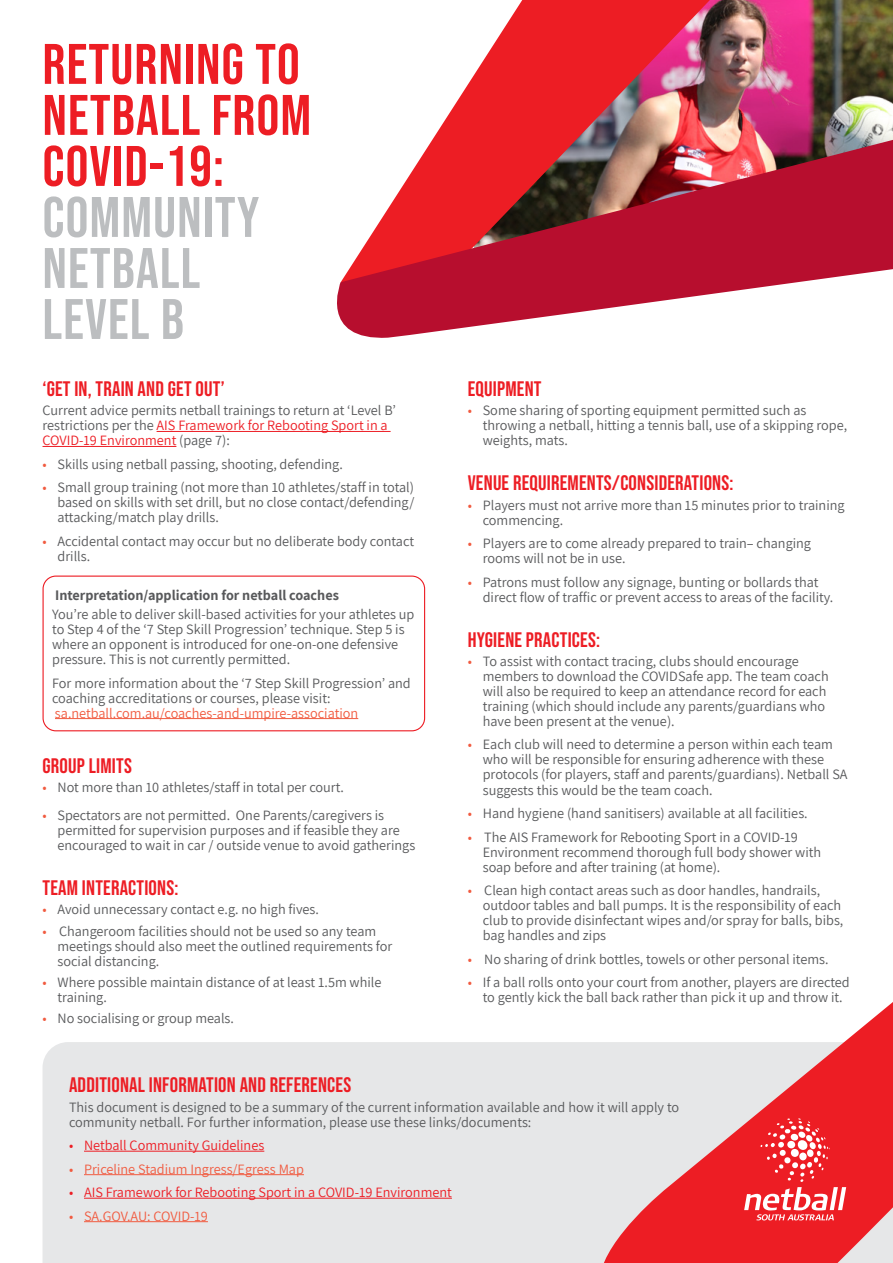
<style>
.page{position:relative;width:893px;height:1263px;background:#fff}
.page>*{position:absolute;margin:0;border:0;box-sizing:border-box;transform-origin:0 0}
.t1{font:57px/51px "Bebas Neue";letter-spacing:.02em;color:#ed1d24}
.t2{font:57px/51px "Bebas Neue";letter-spacing:.02em;color:#bcbec0}
.t3{font:21px "Bebas Neue";letter-spacing:.01em;color:#ed1d24}
.t4{font:14.25px/15px "Assistant";color:#58595b}
.t5{font:14.25px "Assistant";color:#f15b40}
.t6{font:14.25px "Assistant";color:#ed1d24}
.t7{font:700 14.25px "Assistant";color:#58595b}
.s1{color:#ed1d24}
.s2{color:#f15b40}
</style>
<div class="page">
<div style="left:43px;top:1042px;width:543px;height:221px;background:#e6e7e8"></div>
<img style="left:462px;top:0;width:431px;height:94px">
<svg style="left:337px;top:94px;width:556px;height:244px"></svg>
<svg style="left:586px;top:1002px;width:307px;height:261px"></svg>
<hr style="left:157px;top:431px;width:234px;height:1px;background:#ed1d24">
<hr style="left:43px;top:446px;width:133px;height:1px;background:#ed1d24">
<hr style="left:84px;top:1151px;width:180px;height:1px;background:#ed1d24">
<hr style="left:84px;top:1174px;width:220px;height:1px;background:#f15b40">
<hr style="left:84px;top:1198px;width:368px;height:1px;background:#ed1d24">
<hr style="left:84px;top:1221px;width:124px;height:1px;background:#f15b40">
<svg style="left:744px;top:1118px;width:102px;height:102px;background:#f04a50"></svg>
<hr style="left:55px;top:718px;width:303px;height:1px;background:#f15b40">
<div style="left:43px;top:575px;width:382px;height:156px;border:1px solid #ed1d24;border-radius:13px"></div>
<h1 class="t1" style="left:43px;top:38px;width:270px">RETURNING TO<br>NETBALL FROM<br>COVID-19:</h1>
<h1 class="t2" style="left:43px;top:191px;width:218px">COMMUNITY<br>NETBALL<br>LEVEL B</h1>
<h2 class="t3" style="left:43px;top:377px;width:184px">‘GET IN, TRAIN AND GET OUT’</h2>
<p class="t4" style="left:43px;top:402px;width:355px">Current advice permits netball trainings to return at ‘Level B’ restrictions per the <span class="s1">AIS Framework for Rebooting Sport in a<br>COVID-19 Environment</span> (page 7):</p>
<p class="t4" style="left:43px;top:456px;width:302px"><span class="s2">•</span> Skills using netball passing, shooting, defending.</p>
<p class="t4" style="left:58px;top:479px;width:358px;text-align:justify;text-indent:-15px"><span class="s2">•</span> Small group training (not more than 10 athletes/staff in total) based on skills with set drill, but no close contact/defending/ attacking/match play drills.</p>
<p class="t4" style="left:58px;top:533px;width:358px;text-indent:-15px"><span class="s2">•</span> Accidental contact may occur but no deliberate body contact drills.</p>
<p class="t7" style="left:55px;top:585px;width:285px">Interpretation/application for netball coaches</p>
<p class="t4" style="left:52px;top:606px;width:364px">You’re able to deliver skill-based activities for your athletes up to Step 4 of the ‘7 Step Skill Progression’ technique. Step 5 is where an opponent is introduced for one-on-one defensive pressure. This is not currently permitted.</p>
<p class="t4" style="left:52px;top:674px;width:360px">For more information about the ‘7 Step Skill Progression’ and coaching accreditations or courses, please visit:</p>
<p class="t5" style="left:55px;top:703px;width:305px">sa.netball.com.au/coaches-and-umpire-association</p>
<h2 class="t3" style="left:43px;top:754px;width:91px">GROUP LIMITS</h2>
<p class="t4" style="left:43px;top:779px;width:303px"><span class="s2">•</span> Not more than 10 athletes/staff in total per court.</p>
<p class="t4" style="left:58px;top:807px;width:359px;text-indent:-15px"><span class="s2">•</span> Spectators are not permitted. One Parents/caregivers is permitted for supervision purposes and if feasible they are encouraged to wait in car / outside venue to avoid gatherings</p>
<h2 class="t3" style="left:43px;top:876px;width:137px">TEAM INTERACTIONS:</h2>
<p class="t4" style="left:43px;top:901px;width:278px"><span class="s2">•</span> Avoid unnecessary contact e.g. no high fives.</p>
<p class="t4" style="left:58px;top:923px;width:336px;text-indent:-15px"><span class="s2">•</span> Changeroom facilities should not be used so any team meetings should also meet the outlined requirements for social distancing.</p>
<p class="t4" style="left:58px;top:974px;width:325px;text-indent:-15px"><span class="s2">•</span> Where possible maintain distance of at least 1.5m while training.</p>
<p class="t4" style="left:43px;top:1010px;width:193px"><span class="s2">•</span> No socialising or group meals.</p>
<h2 class="t3" style="left:468px;top:377px;width:75px">EQUIPMENT</h2>
<p class="t4" style="left:483px;top:402px;width:366px;text-indent:-15px"><span class="s2">•</span> Some sharing of sporting equipment permitted such as throwing a netball, hitting a tennis ball, use of a skipping rope, weights, mats.</p>
<h2 class="t3" style="left:468px;top:471px;width:267px">VENUE REQUIREMENTS/CONSIDERATIONS:</h2>
<p class="t4" style="left:483px;top:497px;width:363px;text-indent:-15px"><span class="s2">•</span> Players must not arrive more than 15 minutes prior to training commencing.</p>
<p class="t4" style="left:483px;top:535px;width:330px;text-indent:-15px"><span class="s2">•</span> Players are to come already prepared to train– changing rooms will not be in use.</p>
<p class="t4" style="left:483px;top:574px;width:352px;text-indent:-15px"><span class="s2">•</span> Patrons must follow any signage, bunting or bollards that direct flow of traffic or prevent access to areas of the facility.</p>
<h2 class="t3" style="left:468px;top:627px;width:134px">HYGIENE PRACTICES:</h2>
<p class="t4" style="left:483px;top:653px;width:347px;text-indent:-15px"><span class="s2">•</span> To assist with contact tracing, clubs should encourage members to download the COVIDSafe app. The team coach will also be required to keep an attendance record for each training (which should include any parents/guardians who have been present at the venue).</p>
<p class="t4" style="left:483px;top:736px;width:366px;text-indent:-15px"><span class="s2">•</span> Each club will need to determine a person within each team who will be responsible for ensuring adherence with these protocols (for players, staff and parents/guardians). Netball SA suggests this would be the team coach.</p>
<p class="t4" style="left:468px;top:805px;width:341px"><span class="s2">•</span> Hand hygiene (hand sanitisers) available at all facilities.</p>
<p class="t4" style="left:483px;top:828px;width:340px;text-indent:-15px"><span class="s2">•</span> The AIS Framework for Rebooting Sport in a COVID-19<br>Environment recommend thorough full body shower with soap before and after training (at home).</p>
<p class="t4" style="left:483px;top:882px;width:362px;text-indent:-15px"><span class="s2">•</span> Clean high contact areas such as door handles, handrails, outdoor tables and ball pumps. It is the responsibility of each club to provide disinfectant wipes and/or spray for balls, bibs, bag handles and zips</p>
<p class="t4" style="left:468px;top:950px;width:362px"><span class="s2">•</span> No sharing of drink bottles, towels or other personal items.</p>
<p class="t4" style="left:468px;top:974px;width:384px;text-align:center"><span class="s2">•</span> If a ball rolls onto your court from another, players are directed to gently kick the ball back rather than pick it up and throw it.</p>
<h2 class="t3" style="left:69px;top:1073px;width:284px">ADDITIONAL INFORMATION AND REFERENCES</h2>
<p class="t4" style="left:69px;top:1099px;width:612px">This document is designed to be a summary of the current information available and how it will apply to community netball. For further information, please use these links/documents:</p>
<p class="t6" style="left:69px;top:1135px;width:197px">• Netball Community Guidelines</p>
<p class="t5" style="left:69px;top:1159px;width:236px">• Priceline Stadium Ingress/Egress Map</p>
<p class="t6" style="left:69px;top:1182px;width:384px">• AIS Framework for Rebooting Sport in a COVID-19 Environment</p>
<p class="t5" style="left:69px;top:1206px;width:140px">• SA.GOV.AU: COVID-19</p>
</div>
